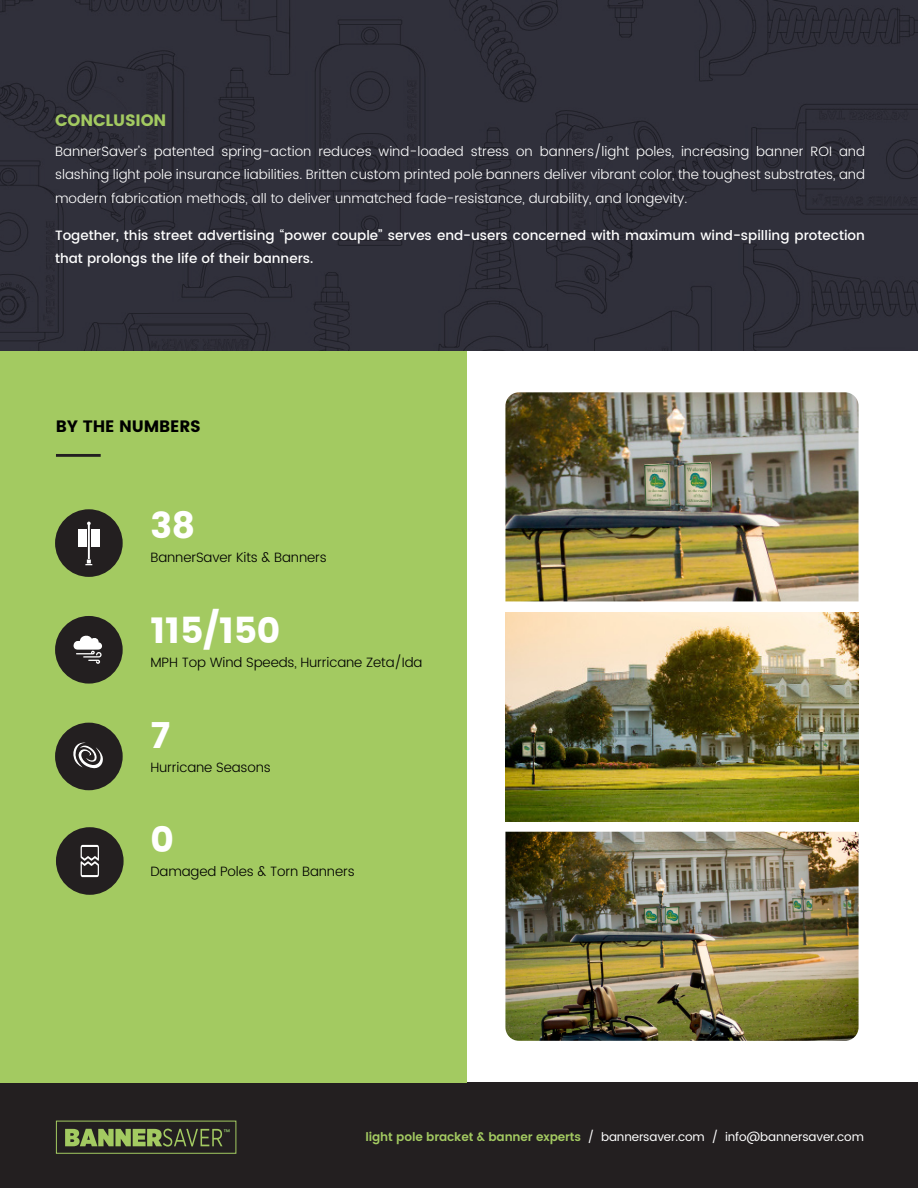
<style>
.page{position:relative;width:918px;height:1188px;background:#fff}
.page>*{position:absolute;margin:0;border:0;box-sizing:border-box;transform-origin:0 0}
.t1{font:700 36px "Poppins";letter-spacing:-.01em;color:#fff}
.t2{font:700 16.5px "Poppins";letter-spacing:-.01em;color:#000}
.t3{font:700 16.5px "Poppins";letter-spacing:-.01em;color:#a3ca61}
.t4{font:300 13.5px/22.5px "Poppins";color:#fff}
.t5{font:500 13.5px/22.5px "Poppins";color:#fff}
.t6{font:300 13.5px "Poppins";letter-spacing:-.01em;color:#000}
.t7{font:12px "Poppins";letter-spacing:-.01em;color:#fff}
.t8{font:8.25px "Poppins";color:#97cd6e}
.s1{font-weight:600;color:#a3ca61}
</style>
<div class="page">
<div style="left:0;top:0;width:918px;height:351px;background:#30303b"></div>
<div style="left:0;top:1082px;width:918px;height:106px;background:#231f20"></div>
<svg style="left:65px;top:1129px;width:158px;height:18px"></svg>
<div style="left:56px;top:1121px;width:180px;height:33px;border:1px solid #a3ca61"></div>
<div style="left:0;top:351px;width:467px;height:731px;background:#a3ca61"></div>
<img style="left:505px;top:392px;width:354px;height:209px">
<img style="left:505px;top:612px;width:354px;height:209px">
<img style="left:505px;top:832px;width:354px;height:209px">
<hr style="left:56px;top:454px;width:45px;height:3px;background:#231f20">
<div style="left:55px;top:616px;width:68px;height:68px;background:#231f20;border-radius:50%"></div>
<svg style="left:73px;top:635px;width:29px;height:29px"></svg>
<div style="left:55px;top:723px;width:68px;height:67px;background:#231f20;border-radius:50%"></div>
<svg style="left:73px;top:742px;width:30px;height:27px"></svg>
<div style="left:56px;top:827px;width:68px;height:68px;background:#231f20;border-radius:50%"></div>
<svg style="left:81px;top:845px;width:18px;height:32px"></svg>
<div style="left:55px;top:509px;width:68px;height:68px;background:#231f20;border-radius:50%"></div>
<div style="left:91px;top:529px;width:8px;height:17px;background:#fff"></div>
<div style="left:79px;top:529px;width:8px;height:17px;background:#fff"></div>
<svg style="left:85px;top:522px;width:7px;height:43px"></svg>
<p class="t3" style="left:55px;top:111px;width:113px">CONCLUSION</p>
<p class="t4" style="left:55px;top:141px;width:812px">BannerSaver’s patented spring-action reduces wind-loaded stress on banners/light poles, increasing banner ROI and slashing light pole insurance liabilities. Britten custom printed pole banners deliver vibrant color, the toughest substrates, and</p>
<p class="t4" style="left:55px;top:187px;width:634px">modern fabrication methods, all to deliver unmatched fade-resistance, durability, and longevity.</p>
<p class="t5" style="left:55px;top:225px;width:811px">Together, this street advertising “power couple” serves end-users concerned with maximum wind-spilling protection that prolongs the life of their banners.</p>
<p class="t2" style="left:56px;top:417px;width:147px">BY THE NUMBERS</p>
<p class="t1" style="left:150px;top:505px;width:46px">38</p>
<p class="t6" style="left:150px;top:548px;width:178px">BannerSaver Kits &amp; Banners</p>
<p class="t1" style="left:150px;top:609px;width:131px">115/150</p>
<p class="t6" style="left:150px;top:653px;width:274px">MPH Top Wind Speeds, Hurricane Zeta/Ida</p>
<p class="t1" style="left:150px;top:714px;width:22px">7</p>
<p class="t6" style="left:150px;top:757px;width:122px">Hurricane Seasons</p>
<p class="t1" style="left:150px;top:819px;width:25px">0</p>
<p class="t6" style="left:150px;top:862px;width:206px">Damaged Poles &amp; Torn Banners</p>
<p class="t8" style="left:224px;top:1126px;width:8px">™</p>
<p class="t7" style="left:365px;top:1128px;width:500px"><span class="s1">light pole bracket &amp; banner experts</span> / bannersaver.com / info@bannersaver.com</p>
</div>
